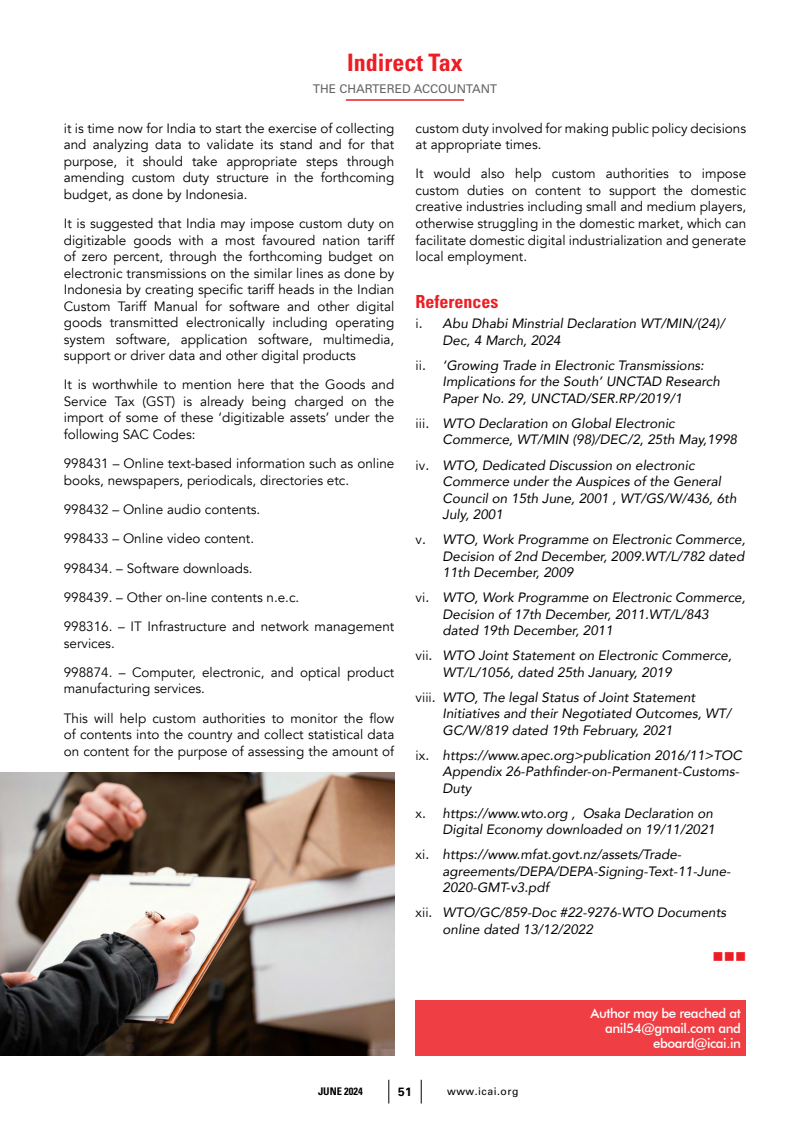
<style>
.page{position:relative;width:810px;height:1132px;background:#fff}
.page>*{position:absolute;margin:0;border:0;box-sizing:border-box;transform-origin:0 0}
.t1{font:700 condensed 24px "Univers LT Std";color:#ed1d24}
.t2{font:700 condensed 18px "Univers LT Std";color:#ed1d24}
.t3{font:15px "Wingdings";color:#ed1d24}
.t4{font:13.5px/16.5px "Avenir";color:#000}
.t5{font:italic 13.5px/16.5px "Avenir";color:#000}
.t6{font:500 13.5px/15px "Futura BT";letter-spacing:-.03em;color:#fff;text-align:right}
.t7{font:12px "Univers LT Std";color:#636466}
.t8{font:700 12px "Univers LT Std";color:#000}
.t9{font:10.5px "Univers LT Std";letter-spacing:.05em;color:#000}
.t10{font:700 condensed 10.5px "Univers LT Std";color:#000}
.s1{font-style:normal}
</style>
<div class="page">
<hr style="left:346px;top:99px;width:118px;height:2px;background:#ed1d24">
<svg style="left:421px;top:1079px;width:1px;height:24px"></svg>
<svg style="left:388px;top:1079px;width:1px;height:24px"></svg>
<div style="left:416px;top:999px;width:330px;height:55px;background:#ef3f45"></div>
<img style="left:0;top:772px;width:394px;height:282px">
<h1 class="t1" style="left:347px;top:48px;width:117px">Indirect Tax</h1>
<p class="t7" style="left:313px;top:82px;width:186px">THE CHARTERED ACCOUNTANT</p>
<p class="t4" style="left:64px;top:120px;width:332px;text-align:justify">it is time now for India to start the exercise of collecting and analyzing data to validate its stand and for that purpose, it should take appropriate steps through amending custom duty structure in the forthcoming budget, as done by Indonesia.</p>
<p class="t4" style="left:64px;top:215px;width:332px;text-align:justify">It is suggested that India may impose custom duty on digitizable goods with a most favoured nation tariff of zero percent, through the forthcoming budget on electronic transmissions on the similar lines as done by Indonesia by creating specific tariff heads in the Indian Custom Tariff Manual for software and other digital goods transmitted electronically including operating system software, application software, multimedia, support or driver data and other digital products</p>
<p class="t4" style="left:64px;top:376px;width:332px;text-align:justify">It is worthwhile to mention here that the Goods and Service Tax (GST) is already being charged on the import of some of these ‘digitizable assets’ under the following SAC Codes:</p>
<p class="t4" style="left:64px;top:455px;width:332px">998431 – Online text-based information such as online books, newspapers, periodicals, directories etc.</p>
<p class="t4" style="left:64px;top:494px;width:332px;line-height:29.2px">998432 – Online audio contents.<br>998433 – Online video content.<br>998434. – Software downloads.<br>998439. – Other on-line contents n.e.c.<br>998316. – IT Infrastructure and network management</p>
<p class="t4" style="left:64px;top:628px;width:332px;line-height:29.2px">services.<br>998874. – Computer, electronic, and optical product</p>
<p class="t4" style="left:64px;top:674px;width:332px;line-height:29.2px">manufacturing services.<br>This will help custom authorities to monitor the flow</p>
<p class="t4" style="left:64px;top:726px;width:332px">of contents into the country and collect statistical data on content for the purpose of assessing the amount of</p>
<p class="t4" style="left:416px;top:120px;width:332px">custom duty involved for making public policy decisions at appropriate times.</p>
<p class="t4" style="left:416px;top:166px;width:332px;text-align:justify">It would also help custom authorities to impose custom duties on content to support the domestic creative industries including small and medium players, otherwise struggling in the domestic market, which can facilitate domestic digital industrialization and generate local employment.</p>
<h2 class="t2" style="left:416px;top:290px;width:84px">References</h2>
<p class="t5" style="left:443px;top:315px;width:284px;text-indent:-27px"><span class="s1">i</span>. Abu Dhabi Minstrial Declaration WT/MIN/(24)/<br>Dec, 4 March, 2024</p>
<p class="t5" style="left:443px;top:357px;width:279px;text-indent:-27px"><span class="s1">ii</span>. ‘Growing Trade in Electronic Transmissions:<br>Implications for the South’ UNCTAD Research<br>Paper No. 29, UNCTAD/SER.RP/2019/1</p>
<p class="t5" style="left:443px;top:415px;width:296px;text-indent:-27px"><span class="s1">iii</span>. WTO Declaration on Global Electronic<br>Commerce, WT/MIN (98)/DEC/2, 25th May,1998</p>
<p class="t5" style="left:443px;top:456px;width:295px;text-indent:-27px"><span class="s1">iv</span>. WTO, Dedicated Discussion on electronic Commerce under the Auspices of the General Council on 15th June, 2001 , WT/GS/W/436, 6th July, 2001</p>
<p class="t5" style="left:443px;top:531px;width:304px;text-align:justify;text-indent:-27px"><span class="s1">v</span>. WTO, Work Programme on Electronic Commerce, Decision of 2nd December, 2009.WT/L/782 dated 11th December, 2009</p>
<p class="t5" style="left:443px;top:589px;width:304px;text-indent:-27px"><span class="s1">vi</span>. WTO, Work Programme on Electronic Commerce,<br>Decision of 17th December, 2011.WT/L/843 dated 19th December, 2011</p>
<p class="t5" style="left:443px;top:647px;width:291px;text-indent:-27px"><span class="s1">vii</span>. WTO Joint Statement on Electronic Commerce,<br>WT/L/1056, dated 25th January, 2019</p>
<p class="t5" style="left:443px;top:688px;width:290px;text-indent:-27px"><span class="s1">viii</span>. WTO, The legal Status of Joint Statement<br>Initiatives and their Negotiated Outcomes, WT/<br>GC/W/819 dated 19th February, 2021</p>
<p class="t5" style="left:443px;top:746px;width:301px;text-indent:-27px"><span class="s1">ix</span>. https://www.apec.org&gt;publication 2016/11&gt;TOC<br>Appendix 26-Pathfinder-on-Permanent-Customs-<br>Duty</p>
<p class="t5" style="left:416px;top:804px;width:301px;text-align:right"><span class="s1">x</span>. https://www.wto.org , Osaka Declaration on<br>Digital Economy downloaded on 19/11/2021</p>
<p class="t5" style="left:443px;top:846px;width:290px;text-indent:-27px"><span class="s1">xi</span>. https://www.mfat.govt.nz/assets/Trade&shy;agreements/DEPA/DEPA-Signing-Text-11-June-<br>2020-GMT-v3.pdf</p>
<p class="t5" style="left:443px;top:904px;width:285px;text-indent:-27px"><span class="s1">xii</span>. WTO/GC/859-Doc #22-9276-WTO Documents online dated 13/12/2022</p>
<p class="t3" style="left:713px;top:948px;width:35px">■■■</p>
<p class="t6" style="left:591px;top:1004px;width:152px">Author may be reached at anil54@gmail.com and eboard@icai.in</p>
<p class="t10" style="left:318px;top:1084px;width:46px">JUNE 2024</p>
<p class="t8" style="left:398px;top:1084px;width:15px">51</p>
<p class="t9" style="left:447px;top:1084px;width:73px">www.icai.org</p>
</div>
